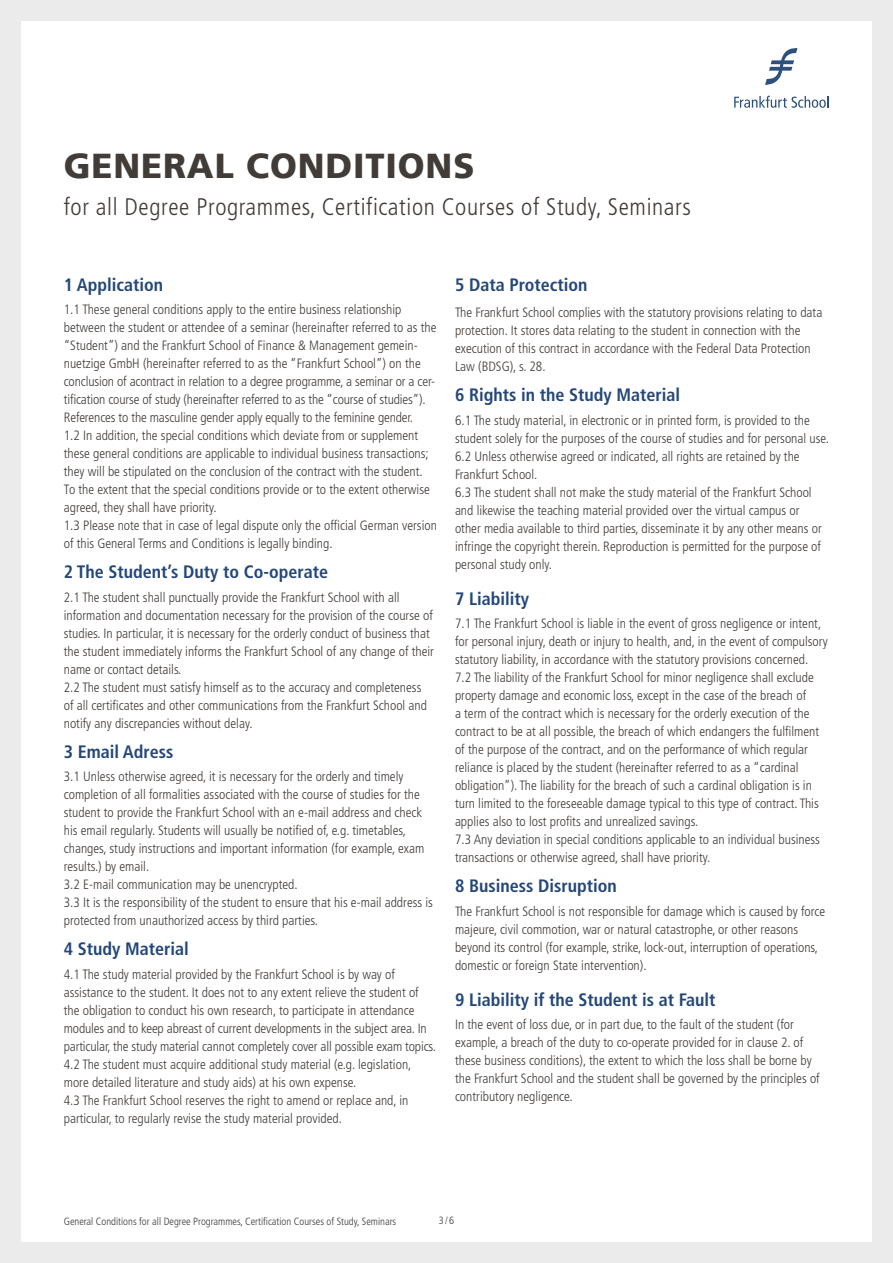
<style>
.page{position:relative;width:893px;height:1263px;background:#ebebeb}
.page>*{position:absolute;margin:0;border:0;box-sizing:border-box;transform-origin:0 0}
.t1{font:900 34.5px "Frutiger LT Arabic 75";letter-spacing:.025em;color:#413c38}
.t2{font:300 condensed 24px "Frutiger LT Std";letter-spacing:.025em;color:#413c38}
.t3{font:700 condensed 18px "Frutiger LT Std";color:#244779}
.t4{font:300 condensed 13.5px/18px "Frutiger LT Std";color:#413c38}
.t5{font:300 condensed 10.5px "Frutiger LT Std";color:#3b3b3a}
.t6{font:300 condensed 10.5px "Frutiger LT Std";color:#413c38}
</style>
<div class="page">
<div style="left:21px;top:21px;width:851px;height:1221px;background:#fff"></div>
<svg style="left:765px;top:48px;width:32px;height:37px"></svg>
<svg style="left:734px;top:96px;width:95px;height:12px"></svg>
<h1 class="t1" style="left:64px;top:145px;width:412px">GENERAL CONDITIONS</h1>
<h2 class="t2" style="left:64px;top:193px;width:629px">for all Degree Programmes, Certification Courses of Study, Seminars</h2>
<h3 class="t3" style="left:64px;top:274px;width:101px">1 Application</h3>
<p class="t4" style="left:64px;top:301px;width:375px">1.1 These general conditions apply to the entire business relationship between the student or attendee of a seminar (hereinafter referred to as the “Student”) and the Frankfurt School of Finance &amp; Management gemein&shy;nuetzige GmbH (hereinafter referred to as the “Frankfurt School”) on the conclusion of acontract in relation to a degree programme, a seminar or a cer&shy;tification course of study (hereinafter referred to as the “course of studies”).<br>References to the masculine gender apply equally to the feminine gender.<br>1.2 In addition, the special conditions which deviate from or supplement these general conditions are applicable to individual business transactions; they will be stipulated on the conclusion of the contract with the student.<br>To the extent that the special conditions provide or to the extent otherwise agreed, they shall have priority.<br>1.3 Please note that in case of legal dispute only the official German version of this General Terms and Conditions is legally binding.</p>
<h3 class="t3" style="left:64px;top:561px;width:266px">2 The Student’s Duty to Co-operate</h3>
<p class="t4" style="left:64px;top:588px;width:372px">2.1 The student shall punctually provide the Frankfurt School with all information and documentation necessary for the provision of the course of studies. In particular, it is necessary for the orderly conduct of business that the student immediately informs the Frankfurt School of any change of their name or contact details.<br>2.2 The student must satisfy himself as to the accuracy and completeness of all certificates and other communications from the Frankfurt School and notify any discrepancies without delay.</p>
<h3 class="t3" style="left:64px;top:741px;width:111px">3 Email Adress</h3>
<p class="t4" style="left:64px;top:768px;width:371px">3.1 Unless otherwise agreed, it is necessary for the orderly and timely completion of all formalities associated with the course of studies for the student to provide the Frankfurt School with an e-mail address and check his email regularly. Students will usually be notified of, e.g. timetables, changes, study instructions and important information (for example, exam results.) by email.<br>3.2 E-mail communication may be unencrypted.<br>3.3 It is the responsibility of the student to ensure that his e-mail address is protected from unauthorized access by third parties.</p>
<h3 class="t3" style="left:64px;top:938px;width:127px">4 Study Material</h3>
<p class="t4" style="left:64px;top:965px;width:374px">4.1 The study material provided by the Frankfurt School is by way of assistance to the student. It does not to any extent relieve the student of the obligation to conduct his own research, to participate in attendance modules and to keep abreast of current developments in the subject area. In particular, the study material cannot completely cover all possible exam topics.<br>4.2 The student must acquire additional study material (e.g. legislation, more detailed literature and study aids) at his own expense.<br>4.3 The Frankfurt School reserves the right to amend or replace and, in particular, to regularly revise the study material provided.</p>
<h3 class="t3" style="left:455px;top:274px;width:134px">5 Data Protection</h3>
<p class="t4" style="left:455px;top:304px;width:369px">The Frankfurt School complies with the statutory provisions relating to data protection. It stores data relating to the student in connection with the execution of this contract in accordance with the Federal Data Protection Law (BDSG), s. 28.</p>
<h3 class="t3" style="left:455px;top:384px;width:227px">6 Rights in the Study Material</h3>
<p class="t4" style="left:455px;top:411px;width:376px">6.1 The study material, in electronic or in printed form, is provided to the student solely for the purposes of the course of studies and for personal use.<br>6.2 Unless otherwise agreed or indicated, all rights are retained by the Frankfurt School.<br>6.3 The student shall not make the study material of the Frankfurt School and likewise the teaching material provided over the virtual campus or<br>other media available to third parties, disseminate it by any other means or infringe the copyright therein. Reproduction is permitted for the purpose of personal study only.</p>
<h3 class="t3" style="left:455px;top:588px;width:76px">7 Liability</h3>
<p class="t4" style="left:455px;top:615px;width:374px">7.1 The Frankfurt School is liable in the event of gross negligence or intent, for personal injury, death or injury to health, and, in the event of compulsory statutory liability, in accordance with the statutory provisions concerned.<br>7.2 The liability of the Frankfurt School for minor negligence shall exclude property damage and economic loss, except in the case of the breach of<br>a term of the contract which is necessary for the orderly execution of the contract to be at all possible, the breach of which endangers the fulfilment of the purpose of the contract, and on the performance of which regular reliance is placed by the student (hereinafter referred to as a “cardinal obligation”). The liability for the breach of such a cardinal obligation is in turn limited to the foreseeable damage typical to this type of contract. This applies also to lost profits and unrealized savings.<br>7.3 Any deviation in special conditions applicable to an individual business transactions or otherwise agreed, shall have priority.</p>
<h3 class="t3" style="left:455px;top:875px;width:163px">8 Business Disruption</h3>
<p class="t4" style="left:455px;top:902px;width:372px">The Frankfurt School is not responsible for damage which is caused by force majeure, civil commotion, war or natural catastrophe, or other reasons beyond its control (for example, strike, lock-out, interruption of operations, domestic or foreign State intervention).</p>
<h3 class="t3" style="left:455px;top:989px;width:262px">9 Liability if the Student is at Fault</h3>
<p class="t4" style="left:455px;top:1015px;width:366px">In the event of loss due, or in part due, to the fault of the student (for example, a breach of the duty to co-operate provided for in clause 2. of these business conditions), the extent to which the loss shall be borne by the Frankfurt School and the student shall be governed by the principles of contributory negligence.</p>
<p class="t5" style="left:64px;top:1215px;width:334px">General Conditions for all Degree Programmes, Certification Courses of Study, Seminars</p>
<p class="t6" style="left:439px;top:1214px;width:17px">3/6</p>
</div>
